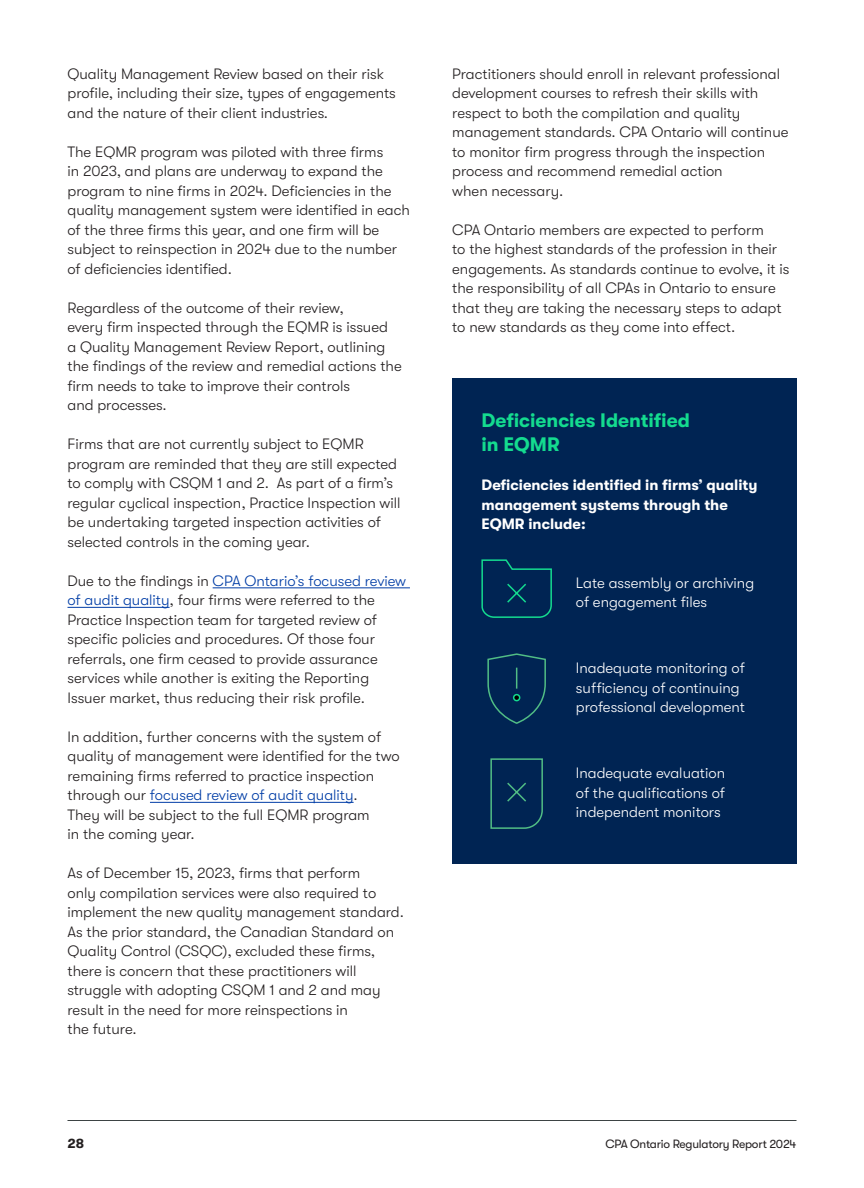
<style>
.page{position:relative;width:864px;height:1188px;background:#fff}
.page>*{position:absolute;margin:0;border:0;box-sizing:border-box;transform-origin:0 0}
.t1{font:700 19.5px/24px "GT Walsheim";color:#14db8f}
.t2{font:300 15px/19.5px "GT Walsheim";color:#231f20}
.t3{font:300 15px/19.5px "GT Walsheim";color:#fff}
.t4{font:700 15px/19.5px "GT Walsheim";color:#fff}
.t5{font:700 13.5px "GT Walsheim";color:#231f20}
.t6{font:12px "GT Walsheim";letter-spacing:-.02em;color:#231f20}
.s1{color:#003da6}
</style>
<div class="page">
<hr style="left:68px;top:1120px;width:728px;height:1px;background:#3d4344">
<div style="left:452px;top:378px;width:344px;height:486px;background:#002453"></div>
<hr style="left:213px;top:587px;width:197px;height:1px;background:#003da6">
<hr style="left:68px;top:607px;width:102px;height:1px;background:#003da6">
<hr style="left:150px;top:802px;width:204px;height:1px;background:#003da6">
<svg style="left:481px;top:559px;width:71px;height:59px"></svg>
<svg style="left:487px;top:653px;width:59px;height:71px"></svg>
<div style="left:513px;top:694px;width:7px;height:7px;border:2px solid #14db8f;border-radius:50%"></div>
<svg style="left:490px;top:758px;width:53px;height:71px"></svg>
<p class="t2" style="left:68px;top:64px;width:330px">Quality Management Review based on their risk profile, including their size, types of engagements and the nature of their client industries.</p>
<p class="t2" style="left:68px;top:142px;width:344px">The EQMR program was piloted with three firms<br>in 2023, and plans are underway to expand the program to nine firms in 2024. Deficiencies in the quality management system were identified in each of the three firms this year, and one firm will be subject to reinspection in 2024 due to the number of deficiencies identified.</p>
<p class="t2" style="left:68px;top:298px;width:336px">Regardless of the outcome of their review,<br>every firm inspected through the EQMR is issued<br>a Quality Management Review Report, outlining the findings of the review and remedial actions the firm needs to take to improve their controls<br>and processes.</p>
<p class="t2" style="left:68px;top:435px;width:335px">Firms that are not currently subject to EQMR program are reminded that they are still expected to comply with CSQM 1 and 2. As part of a firm’s regular cyclical inspection, Practice Inspection will be undertaking targeted inspection activities of selected controls in the coming year.</p>
<p class="t2" style="left:68px;top:571px;width:340px">Due to the findings in <span class="s1">CPA Ontario’s focused review of audit quality</span>, four firms were referred to the Practice Inspection team for targeted review of specific policies and procedures. Of those four referrals, one firm ceased to provide assurance services while another is exiting the Reporting Issuer market, thus reducing their risk profile.</p>
<p class="t2" style="left:68px;top:727px;width:334px">In addition, further concerns with the system of quality of management were identified for the two remaining firms referred to practice inspection through our <span class="s1">focused review of audit quality</span>.<br>They will be subject to the full EQMR program<br>in the coming year.</p>
<p class="t2" style="left:68px;top:864px;width:338px">As of December 15, 2023, firms that perform<br>only compilation services were also required to implement the new quality management standard.<br>As the prior standard, the Canadian Standard on Quality Control (CSQC), excluded these firms, there is concern that these practitioners will struggle with adopting CSQM 1 and 2 and may result in the need for more reinspections in<br>the future.</p>
<p class="t2" style="left:452px;top:64px;width:338px">Practitioners should enroll in relevant professional development courses to refresh their skills with respect to both the compilation and quality management standards. CPA Ontario will continue to monitor firm progress through the inspection process and recommend remedial action<br>when necessary.</p>
<p class="t2" style="left:452px;top:220px;width:339px">CPA Ontario members are expected to perform<br>to the highest standards of the profession in their engagements. As standards continue to evolve, it is the responsibility of all CPAs in Ontario to ensure that they are taking the necessary steps to adapt to new standards as they come into effect.</p>
<h1 class="t1" style="left:481px;top:409px;width:210px">Deficiencies Identified in EQMR</h1>
<p class="t4" style="left:481px;top:475px;width:278px">Deficiencies identified in firms’ quality management systems through the<br>EQMR include:</p>
<p class="t3" style="left:576px;top:573px;width:180px">Late assembly or archiving of engagement files</p>
<p class="t3" style="left:576px;top:659px;width:171px">Inadequate monitoring of sufficiency of continuing professional development</p>
<p class="t3" style="left:576px;top:764px;width:151px;text-align:justify">Inadequate evaluation of the qualifications of independent monitors</p>
<p class="t5" style="left:68px;top:1135px;width:18px">28</p>
<p class="t6" style="left:605px;top:1137px;width:193px">CPA Ontario Regulatory Report 2024</p>
</div>
